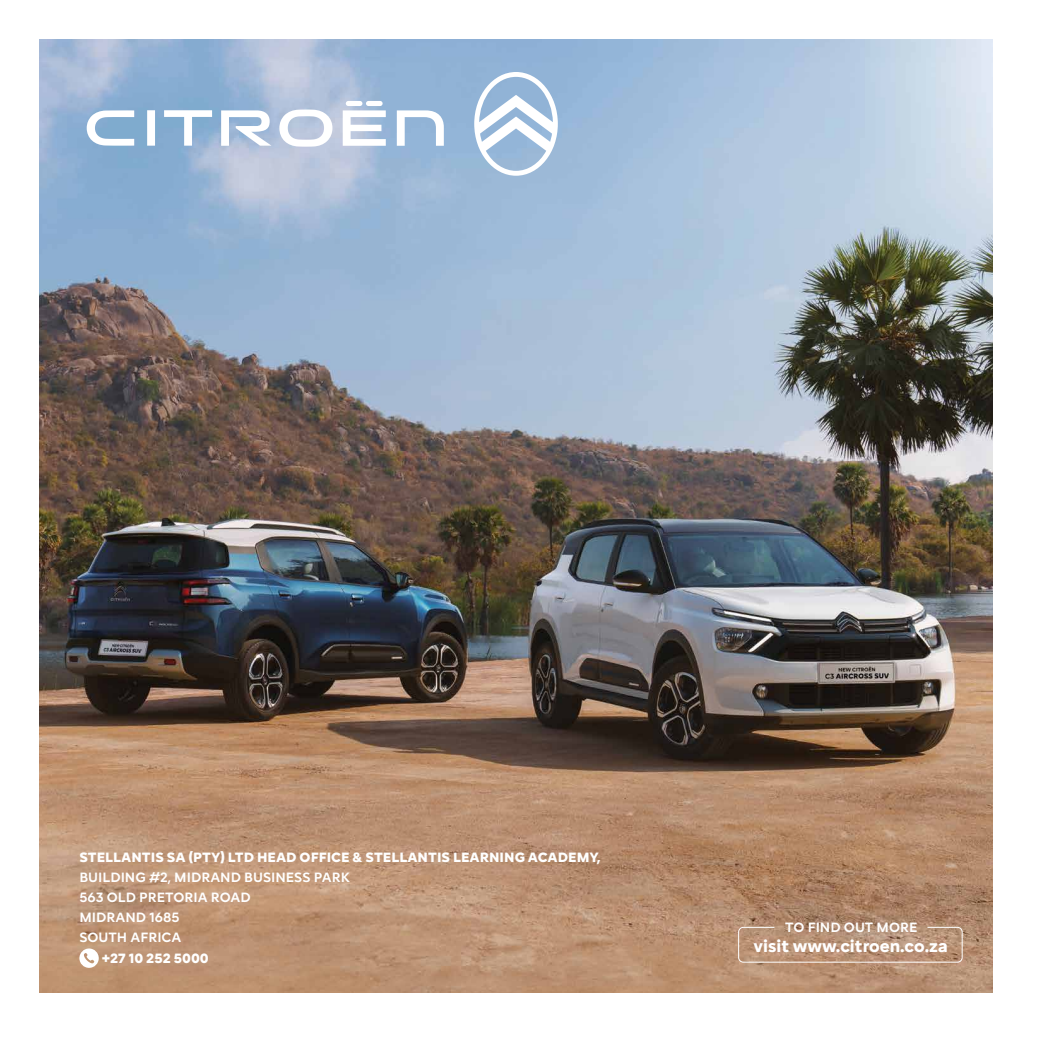
<style>
.page{position:relative;width:1042px;height:1042px;background:#fff}
.page>*{position:absolute;margin:0;border:0;box-sizing:border-box;transform-origin:0 0}
.t1{font:700 17.5px "Citroen Type";color:#fff}
.t2{font:500 14px/20.1px "Citroen Type";color:#fff}
.t3{font:700 14px "Citroen Type";color:#fff}
</style>
<div class="page">
<img style="left:40px;top:40px;width:952px;height:952px">
<svg style="left:87px;top:72px;width:471px;height:104px;background:#abc2dc"></svg>
<svg style="left:79px;top:948px;width:20px;height:20px"></svg>
<div style="left:738px;top:927px;width:224px;height:35px;border:1px solid #fff;border-radius:5px"></div>
<p class="t3" style="left:79px;top:847px;width:523px">STELLANTIS SA (PTY) LTD HEAD OFFICE &amp; STELLANTIS LEARNING ACADEMY,</p>
<p class="t2" style="left:79px;top:866px;width:272px">BUILDING #2, MIDRAND BUSINESS PARK<br>563 OLD PRETORIA ROAD<br>MIDRAND 1685<br>SOUTH AFRICA</p>
<p class="t3" style="left:102px;top:947px;width:109px">+27 10 252 5000</p>
<p class="t2" style="left:785px;top:916px;width:134px">TO FIND OUT MORE</p>
<p class="t1" style="left:753px;top:933px;width:196px">visit www.citroen.co.za</p>
</div>
